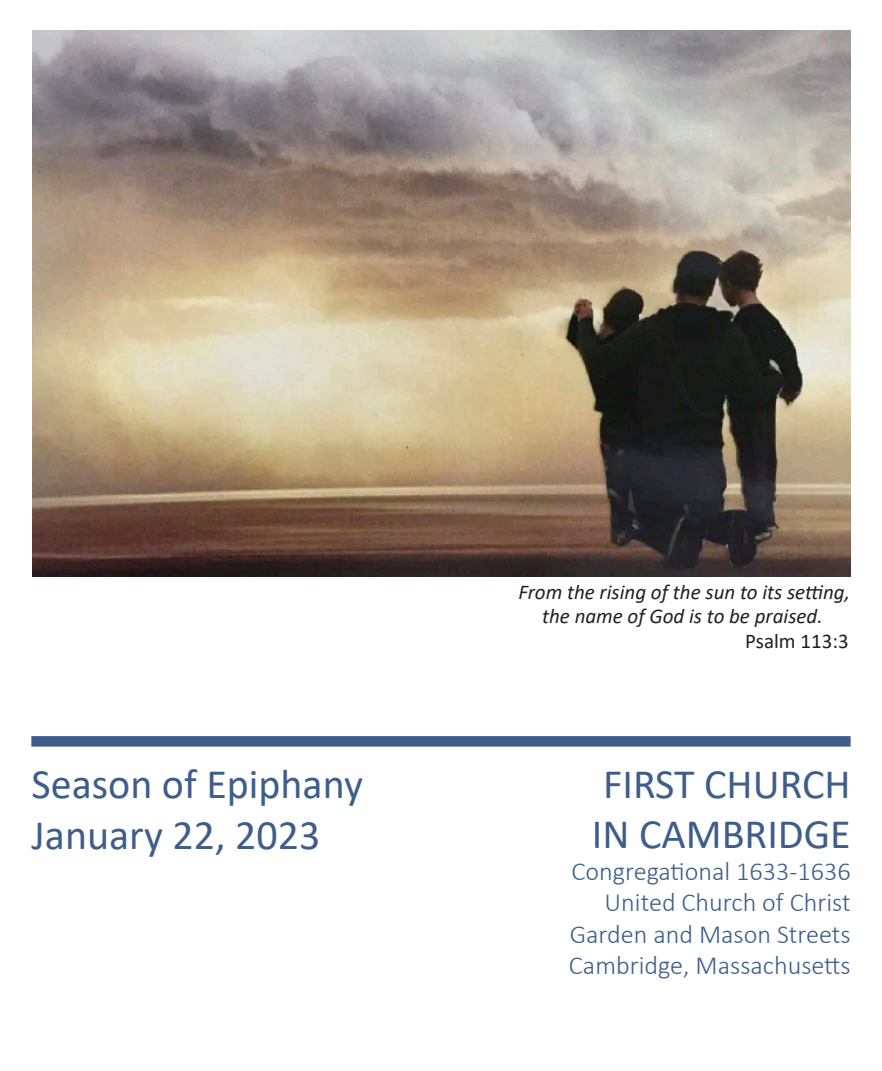
<style>
.page{position:relative;width:882px;height:1071px;background:#fff}
.page>*{position:absolute;margin:0;border:0;box-sizing:border-box;transform-origin:0 0}
.t1{font:42px "Calibri";color:#3e5d8a}
.t2{font:300 26.25px "Calibri";color:#3e5d8a}
.Paragraph_Style_1{font:italic 21px "Calibri";color:#231f20}
.Paragraph_Style_1-2{font:21px "Calibri";color:#231f20}
</style>
<div class="page">
<div style="left:31px;top:736px;width:820px;height:11px;background:#3e5d8a"></div>
<img style="left:33px;top:31px;width:817px;height:545px">
<p class="t1" style="left:32px;top:755px;width:333px">Season of Epiphany</p>
<p class="t1" style="left:32px;top:805px;width:290px">January 22, 2023</p>
<p class="Paragraph_Style_1" style="left:518px;top:577px;width:333px">From the rising of the sun to its setting,</p>
<p class="Paragraph_Style_1" style="left:542px;top:602px;width:282px">the name of God is to be praised.</p>
<p class="Paragraph_Style_1-2" style="left:745px;top:626px;width:105px">Psalm 113:3</p>
<p class="t1" style="left:603px;top:755px;width:249px">FIRST CHURCH</p>
<p class="t1" style="left:592px;top:805px;width:260px">IN CAMBRIDGE</p>
<p class="t2" style="left:571px;top:855px;width:281px">Congregational 1633-1636</p>
<p class="t2" style="left:605px;top:886px;width:248px">United Church of Christ</p>
<p class="t2" style="left:570px;top:918px;width:282px">Garden and Mason Streets</p>
<p class="t2" style="left:569px;top:949px;width:283px">Cambridge, Massachusetts</p>
</div>
